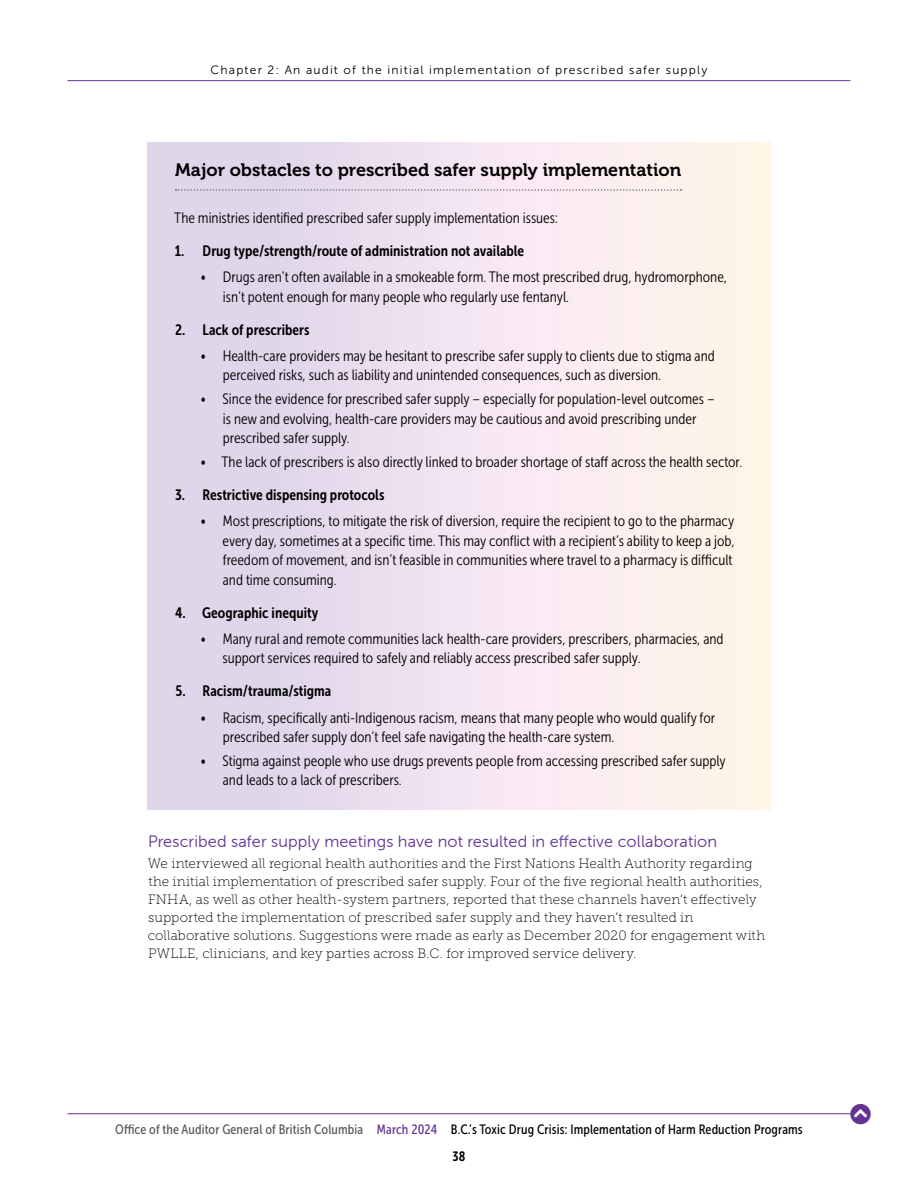
<style>
.page{position:relative;width:918px;height:1188px;background:#fff}
.page>*{position:absolute;margin:0;border:0;box-sizing:border-box;transform-origin:0 0}
.t1{font:21px "Font Awesome 5 Free Solid";color:#623394}
.TopicBox-Title{font:18px "Museo 700";color:#000}
.Head-5-violet{font:16.5px "Museo Sans Rounded 300";letter-spacing:.01em;color:#623394}
.TopicBox-Body{font:15px/19.5px "Museo Sans Cond 300";color:#000}
.t2{font:15px "Museo Sans Cond 700";color:#000}
.Body{font:13.5px/18px "Museo Slab 100";letter-spacing:.005em;color:#000}
.t3{font:13.5px "Museo Sans Cond 500";letter-spacing:.01em;color:#000}
.t4{font:13.5px "Museo Sans Cond 700";color:#000}
.t5{font:12px "Museo Sans 300";letter-spacing:.1em;color:#000}
.s1{color:#58595b}
.s2{color:#623394}
</style>
<div class="page">
<hr style="left:68px;top:1113px;width:782px;height:1px;background:#623394">
<hr style="left:68px;top:80px;width:782px;height:1px;background:#623394">
<div style="left:148px;top:143px;width:622px;height:85px;background:linear-gradient(to right,#ddd1ed,#fff7ee)"></div>
<svg style="left:176px;top:189px;width:506px;height:2px"></svg>
<div style="left:148px;top:198px;width:622px;height:49px;background:linear-gradient(to right,#ddd1ed,#fff7ee)"></div>
<div style="left:148px;top:231px;width:622px;height:62px;background:linear-gradient(to right,#ddd1ed,#fff7ee)"></div>
<div style="left:148px;top:257px;width:622px;height:69px;background:linear-gradient(to right,#ddd1ed,#fff7ee)"></div>
<div style="left:148px;top:310px;width:622px;height:62px;background:linear-gradient(to right,#ddd1ed,#fff7ee)"></div>
<div style="left:148px;top:336px;width:622px;height:155px;background:linear-gradient(to right,#ddd1ed,#fff7ee)"></div>
<div style="left:148px;top:475px;width:622px;height:62px;background:linear-gradient(to right,#ddd1ed,#fff7ee)"></div>
<div style="left:148px;top:501px;width:622px;height:108px;background:linear-gradient(to right,#ddd1ed,#fff7ee)"></div>
<div style="left:148px;top:593px;width:622px;height:62px;background:linear-gradient(to right,#ddd1ed,#fff7ee)"></div>
<div style="left:148px;top:619px;width:622px;height:68px;background:linear-gradient(to right,#ddd1ed,#fff7ee)"></div>
<div style="left:148px;top:672px;width:622px;height:62px;background:linear-gradient(to right,#ddd1ed,#fff7ee)"></div>
<div style="left:148px;top:698px;width:622px;height:111px;background:linear-gradient(to right,#ddd1ed,#fff7ee)"></div>
<p class="t5" style="left:211px;top:63px;width:498px">Chapter 2: An audit of the initial implementation of prescribed safer supply</p>
<p class="TopicBox-Title" style="left:175px;top:160px;width:508px">Major obstacles to prescribed safer supply implementation</p>
<p class="TopicBox-Body" style="left:174px;top:208px;width:385px">The ministries identified prescribed safer supply implementation issues:</p>
<p class="t2" style="left:175px;top:242px;width:351px">1. Drug type/strength/route of administration not available</p>
<p class="TopicBox-Body" style="left:223px;top:267px;width:506px;text-indent:-23px">• Drugs aren’t often available in a smokeable form. The most prescribed drug, hydromorphone, isn’t potent enough for many people who regularly use fentanyl.</p>
<p class="t2" style="left:175px;top:321px;width:136px">2. Lack of prescribers</p>
<p class="TopicBox-Body" style="left:223px;top:346px;width:493px;text-indent:-23px">• Health-care providers may be hesitant to prescribe safer supply to clients due to stigma and perceived risks, such as liability and unintended consequences, such as diversion.</p>
<p class="TopicBox-Body" style="left:223px;top:389px;width:493px;text-indent:-23px">• Since the evidence for prescribed safer supply – especially for population-level outcomes – is new and evolving, health-care providers may be cautious and avoid prescribing under prescribed safer supply.</p>
<p class="TopicBox-Body" style="left:200px;top:452px;width:544px">• The lack of prescribers is also directly linked to broader shortage of staff across the health sector.</p>
<p class="t2" style="left:175px;top:486px;width:211px">3. Restrictive dispensing protocols</p>
<p class="TopicBox-Body" style="left:223px;top:511px;width:514px;text-indent:-22px">• Most prescriptions, to mitigate the risk of diversion, require the recipient to go to the pharmacy every day, sometimes at a specific time. This may conflict with a recipient’s ability to keep a job, freedom of movement, and isn’t feasible in communities where travel to a pharmacy is difficult and time consuming.</p>
<p class="t2" style="left:175px;top:604px;width:145px">4. Geographic inequity</p>
<p class="TopicBox-Body" style="left:223px;top:629px;width:503px;text-indent:-22px">• Many rural and remote communities lack health-care providers, prescribers, pharmacies, and support services required to safely and reliably access prescribed safer supply.</p>
<p class="t2" style="left:176px;top:683px;width:157px">5. Racism/trauma/stigma</p>
<p class="TopicBox-Body" style="left:223px;top:708px;width:494px;text-indent:-23px">• Racism, specifically anti-Indigenous racism, means that many people who would qualify for prescribed safer supply don’t feel safe navigating the health-care system.</p>
<p class="TopicBox-Body" style="left:223px;top:751px;width:504px;text-indent:-22px">• Stigma against people who use drugs prevents people from accessing prescribed safer supply and leads to a lack of prescribers.</p>
<p class="Head-5-violet" style="left:148px;top:832px;width:571px">Prescribed safer supply meetings have not resulted in effective collaboration</p>
<p class="Body" style="left:148px;top:855px;width:619px">We interviewed all regional health authorities and the First Nations Health Authority regarding the initial implementation of prescribed safer supply. Four of the five regional health authorities, FNHA, as well as other health-system partners, reported that these channels haven’t effectively supported the implementation of prescribed safer supply and they haven’t resulted in collaborative solutions. Suggestions were made as early as December 2020 for engagement with PWLLE, clinicians, and key parties across B.C. for improved service delivery.</p>
<p class="t3" style="left:115px;top:1122px;width:689px"><span class="s1">Office of the Auditor General of British Columbia</span> <span class="s2">March 2024</span> B.C.’s Toxic Drug Crisis: Implementation of Harm Reduction Programs</p>
<p class="t4" style="left:452px;top:1149px;width:15px">38</p>
<h1 class="t1" style="left:850px;top:1104px;width:22px">❖□■●</h1>
</div>
